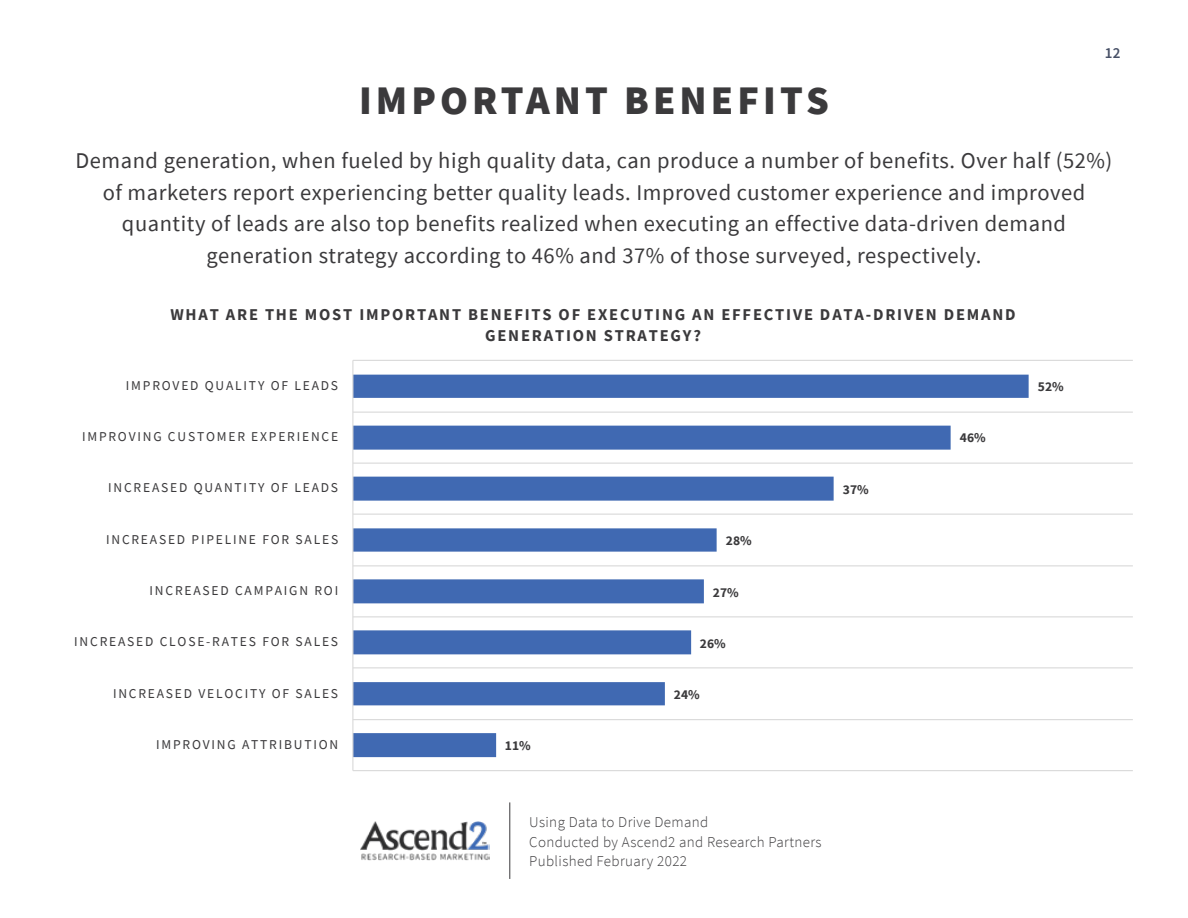
<style>
.page{position:relative;width:1188px;height:918px;background:#fff}
.page>*{position:absolute;margin:0;border:0;box-sizing:border-box;transform-origin:0 0}
.t1{font:900 40.5px "Source Sans Pro";letter-spacing:.1em;color:#3b3a3c}
.t2{font:22.5px/31.5px "Source Sans Pro";letter-spacing:.025em;color:#3b3a3c;text-align:center}
.t3{font:700 16.5px/21px "Source Sans Pro";letter-spacing:.11em;color:#3b3a3c;text-align:center}
.t4{font:300 15px/19.5px "Source Sans Pro";letter-spacing:.025em;color:#3b3a3c}
.t5{font:600 15px "Source Sans Pro";color:#475066}
.t6{font:13.5px "Source Sans Pro";letter-spacing:.135em;color:#3b3a3c}
.t7{font:700 13.5px "Source Sans Pro";color:#3b3a3c}
</style>
<div class="page">
<img style="left:360px;top:821px;width:130px;height:40px">
<hr style="left:510px;top:802px;width:1px;height:77px;background:#3b3a3c">
<hr style="left:353px;top:770px;width:780px;height:1px;background:#d9d9d9">
<hr style="left:353px;top:719px;width:780px;height:1px;background:#d9d9d9">
<hr style="left:353px;top:667px;width:780px;height:1px;background:#d9d9d9">
<hr style="left:353px;top:616px;width:780px;height:1px;background:#d9d9d9">
<hr style="left:353px;top:565px;width:780px;height:1px;background:#d9d9d9">
<hr style="left:353px;top:514px;width:780px;height:1px;background:#d9d9d9">
<hr style="left:353px;top:463px;width:780px;height:1px;background:#d9d9d9">
<hr style="left:353px;top:412px;width:780px;height:1px;background:#d9d9d9">
<hr style="left:353px;top:360px;width:780px;height:1px;background:#d9d9d9">
<svg style="left:353px;top:375px;width:676px;height:382px"></svg>
<hr style="left:352px;top:360px;width:1px;height:411px;background:#d9d9d9">
<p class="t5" style="left:1105px;top:43px;width:17px">12</p>
<h1 class="t1" style="left:359px;top:73px;width:471px">IMPORTANT BENEFITS</h1>
<p class="t2" style="left:76px;top:145px;width:1038px">Demand generation, when fueled by high quality data, can produce a number of benefits. Over half (52%) of marketers report experiencing better quality leads. Improved customer experience and improved quantity of leads are also top benefits realized when executing an effective data-driven demand generation strategy according to 46% and 37% of those surveyed, respectively.</p>
<p class="t3" style="left:170px;top:304px;width:847px">WHAT ARE THE MOST IMPORTANT BENEFITS OF EXECUTING AN EFFECTIVE DATA-DRIVEN DEMAND<br>GENERATION STRATEGY?</p>
<p class="t6" style="left:126px;top:377px;width:214px">IMPROVED QUALITY OF LEADS</p>
<p class="t6" style="left:82px;top:428px;width:258px">IMPROVING CUSTOMER EXPERIENCE</p>
<p class="t7" style="left:960px;top:429px;width:27px">46%</p>
<p class="t6" style="left:108px;top:479px;width:231px">INCREASED QUANTITY OF LEADS</p>
<p class="t7" style="left:843px;top:480px;width:27px">37%</p>
<p class="t6" style="left:106px;top:531px;width:234px">INCREASED PIPELINE FOR SALES</p>
<p class="t7" style="left:726px;top:531px;width:27px">28%</p>
<p class="t6" style="left:150px;top:582px;width:190px">INCREASED CAMPAIGN ROI</p>
<p class="t7" style="left:713px;top:583px;width:27px">27%</p>
<p class="t6" style="left:74px;top:633px;width:265px">INCREASED CLOSE-RATES FOR SALES</p>
<p class="t7" style="left:700px;top:634px;width:27px">26%</p>
<p class="t6" style="left:113px;top:685px;width:227px">INCREASED VELOCITY OF SALES</p>
<p class="t7" style="left:674px;top:685px;width:27px">24%</p>
<p class="t6" style="left:156px;top:736px;width:184px">IMPROVING ATTRIBUTION</p>
<p class="t7" style="left:505px;top:737px;width:27px">11%</p>
<p class="t7" style="left:1038px;top:378px;width:27px">52%</p>
<p class="t4" style="left:529px;top:813px;width:294px">Using Data to Drive Demand<br>Conducted by Ascend2 and Research Partners<br>Published February 2022</p>
</div>
